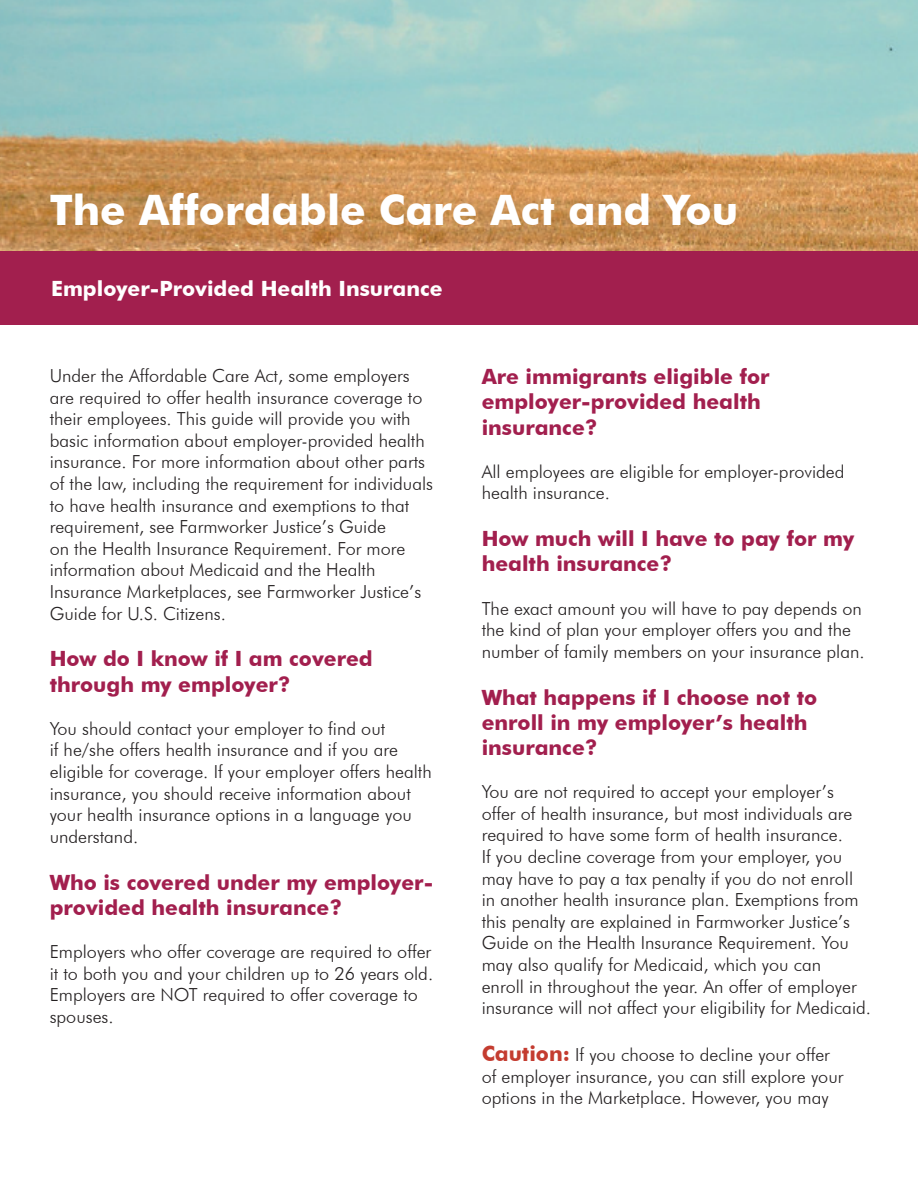
<style>
.page{position:relative;width:918px;height:1188px;background:#fff}
.page>*{position:absolute;margin:0;border:0;box-sizing:border-box;transform-origin:0 0}
.t1{font:700 42px "Futura BT";color:#fff}
.t2{font:700 21px/25.2px "Futura BT";color:#a21f4e}
.t3{font:700 21px "Futura BT";color:#fff}
.Paragraph_Style_1{font:300 18px/21.6px "Futura BT";color:#231f20}
.s1{font-weight:700;font-size:21px;color:#c43c30}
</style>
<div class="page">
<img style="left:0;top:0;width:918px;height:251px">
<div style="left:0;top:251px;width:918px;height:74px;background:#a21f4e"></div>
<p class="t1" style="left:50px;top:185px;width:690px">The Affordable Care Act and You</p>
<p class="t3" style="left:51px;top:276px;width:393px">Employer-Provided Health Insurance</p>
<p class="Paragraph_Style_1" style="left:50px;top:365px;width:385px">Under the Affordable Care Act, some employers are required to offer health insurance coverage to their employees. This guide will provide you with basic information about employer-provided health insurance. For more information about other parts of the law, including the requirement for individuals to have health insurance and exemptions to that requirement, see Farmworker Justice’s Guide<br>on the Health Insurance Requirement. For more information about Medicaid and the Health Insurance Marketplaces, see Farmworker Justice’s Guide for U.S. Citizens.</p>
<p class="t2" style="left:50px;top:646px;width:325px">How do I know if I am covered through my employer?</p>
<p class="Paragraph_Style_1" style="left:50px;top:717px;width:384px">You should contact your employer to find out<br>if he/she offers health insurance and if you are eligible for coverage. If your employer offers health insurance, you should receive information about your health insurance options in a language you understand.</p>
<p class="t2" style="left:50px;top:869px;width:385px">Who is covered under my employer&shy;provided health insurance?</p>
<p class="Paragraph_Style_1" style="left:50px;top:941px;width:385px">Employers who offer coverage are required to offer it to both you and your children up to 26 years old.<br>Employers are NOT required to offer coverage to spouses.</p>
<p class="t2" style="left:482px;top:364px;width:289px">Are immigrants eligible for employer-provided health insurance?</p>
<p class="Paragraph_Style_1" style="left:482px;top:460px;width:364px">All employees are eligible for employer-provided health insurance.</p>
<p class="t2" style="left:482px;top:526px;width:374px">How much will I have to pay for my health insurance?</p>
<p class="Paragraph_Style_1" style="left:482px;top:597px;width:385px">The exact amount you will have to pay depends on the kind of plan your employer offers you and the number of family members on your insurance plan.</p>
<p class="t2" style="left:482px;top:684px;width:337px">What happens if I choose not to enroll in my employer’s health insurance?</p>
<p class="Paragraph_Style_1" style="left:482px;top:781px;width:391px">You are not required to accept your employer’s offer of health insurance, but most individuals are required to have some form of health insurance.<br>If you decline coverage from your employer, you may have to pay a tax penalty if you do not enroll in another health insurance plan. Exemptions from this penalty are explained in Farmworker Justice’s Guide on the Health Insurance Requirement. You may also qualify for Medicaid, which you can<br>enroll in throughout the year. An offer of employer insurance will not affect your eligibility for Medicaid.</p>
<p class="Paragraph_Style_1" style="left:482px;top:1044px;width:363px"><span class="s1">Caution:</span> If you choose to decline your offer of employer insurance, you can still explore your options in the Marketplace. However, you may</p>
</div>
